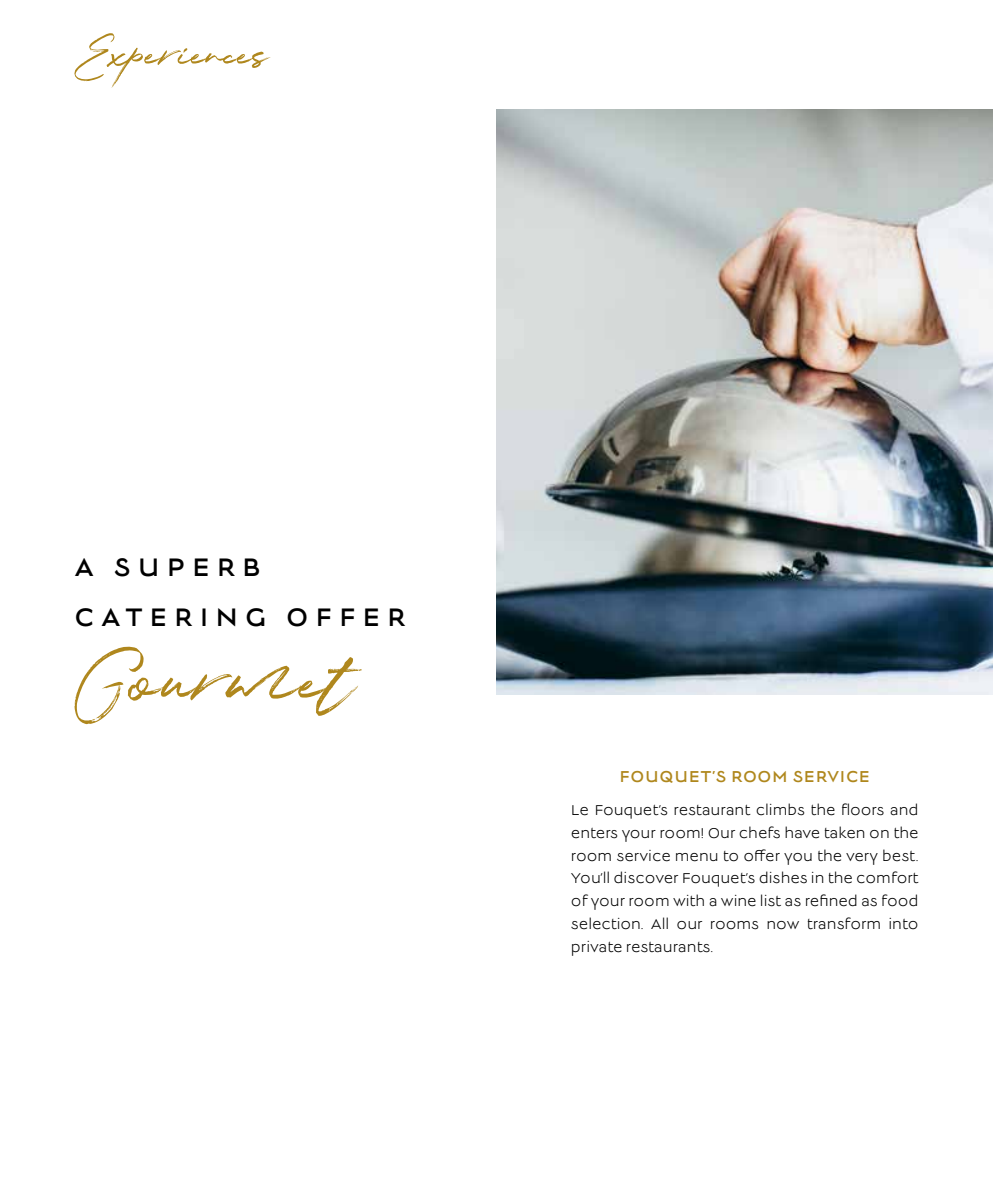
<style>
.page{position:relative;width:993px;height:1191px;background:#fff}
.page>*{position:absolute;margin:0;border:0;box-sizing:border-box;transform-origin:0 0}
.t1{font:63px "Fragile Script Reguler";color:#af871d}
.t2{font:28px/50.8px "Lucien";letter-spacing:.25em;color:#000}
.t3{font:17.5px "Lucien";letter-spacing:.04em;color:#af871d}
.t4{font:15.75px/22.8px "Lucien";color:#000;text-align:justify}
</style>
<div class="page">
<img style="left:496px;top:109px;width:496px;height:585px">
<svg style="left:74px;top:33px;width:197px;height:55px"></svg>
<h2 class="t2" style="left:74px;top:543px;width:332px">A SUPERB<br>CATERING OFFER</h2>
<h1 class="t1" style="left:74px;top:636px;width:283px">Gourmet</h1>
<p class="t3" style="left:619px;top:769px;width:252px">FOUQUET’S ROOM SERVICE</p>
<p class="t4" style="left:570px;top:799px;width:349px">Le Fouquet’s restaurant climbs the floors and enters your room! Our chefs have taken on the room service menu to offer you the very best.<br>You’ll discover Fouquet’s dishes in the comfort of your room with a wine list as refined as food selection. All our rooms now transform into private restaurants.</p>
</div>
